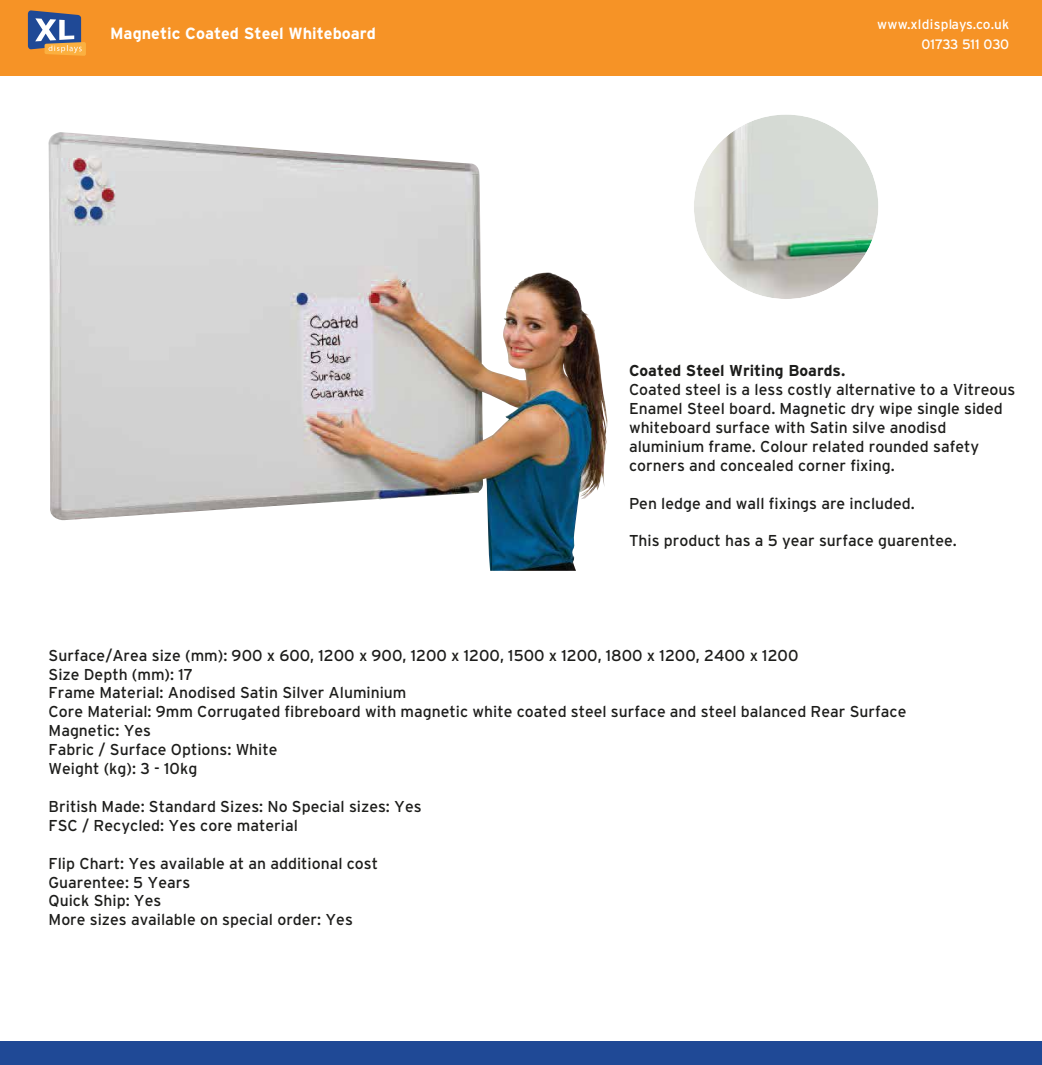
<style>
.page{position:relative;width:1042px;height:1065px;background:#fff}
.page>*{position:absolute;margin:0;border:0;box-sizing:border-box;transform-origin:0 0}
.t1{font:700 16.28px "Interstate";color:#fff}
.t2{font:15.75px/18.9px "Interstate";color:#1d1d1b}
.t3{font:700 15.75px "Interstate";color:#1d1d1b}
.t4{font:13.65px/20.5px "Interstate";letter-spacing:.015em;color:#fff;text-align:right}
</style>
<div class="page">
<div style="left:0;top:0;width:1042px;height:75px;background:#f69326"></div>
<svg style="left:28px;top:10px;width:58px;height:46px"></svg>
<div style="left:0;top:1041px;width:1042px;height:24px;background:#1f4996"></div>
<img style="left:49px;top:132px;width:558px;height:439px">
<svg style="left:694px;top:115px;width:184px;height:184px"></svg>
<p class="t1" style="left:110px;top:24px;width:267px">Magnetic Coated Steel Whiteboard</p>
<p class="t4" style="left:877px;top:14px;width:134px">www.xldisplays.co.uk<br>01733 511 030</p>
<p class="t3" style="left:629px;top:361px;width:218px">Coated Steel Writing Boards.</p>
<p class="t2" style="left:629px;top:380px;width:388px">Coated steel is a less costly alternative to a Vitreous Enamel Steel board. Magnetic dry wipe single sided whiteboard surface with Satin silve anodisd aluminium frame. Colour related rounded safety corners and concealed corner fixing.</p>
<p class="t2" style="left:629px;top:493px;width:287px">Pen ledge and wall fixings are included.</p>
<p class="t2" style="left:629px;top:531px;width:329px">This product has a 5 year surface guarentee.</p>
<p class="t2" style="left:49px;top:645px;width:859px">Surface/Area size (mm): 900 x 600, 1200 x 900, 1200 x 1200, 1500 x 1200, 1800 x 1200, 2400 x 1200<br>Size Depth (mm): 17<br>Frame Material: Anodised Satin Silver Aluminium<br>Core Material: 9mm Corrugated fibreboard with magnetic white coated steel surface and steel balanced Rear Surface Magnetic: Yes<br>Fabric / Surface Options: White<br>Weight (kg): 3 - 10kg</p>
<p class="t2" style="left:49px;top:797px;width:374px">British Made: Standard Sizes: No Special sizes: Yes<br>FSC / Recycled: Yes core material</p>
<p class="t2" style="left:49px;top:853px;width:331px">Flip Chart: Yes available at an additional cost<br>Guarentee: 5 Years<br>Quick Ship: Yes<br>More sizes available on special order: Yes</p>
</div>
